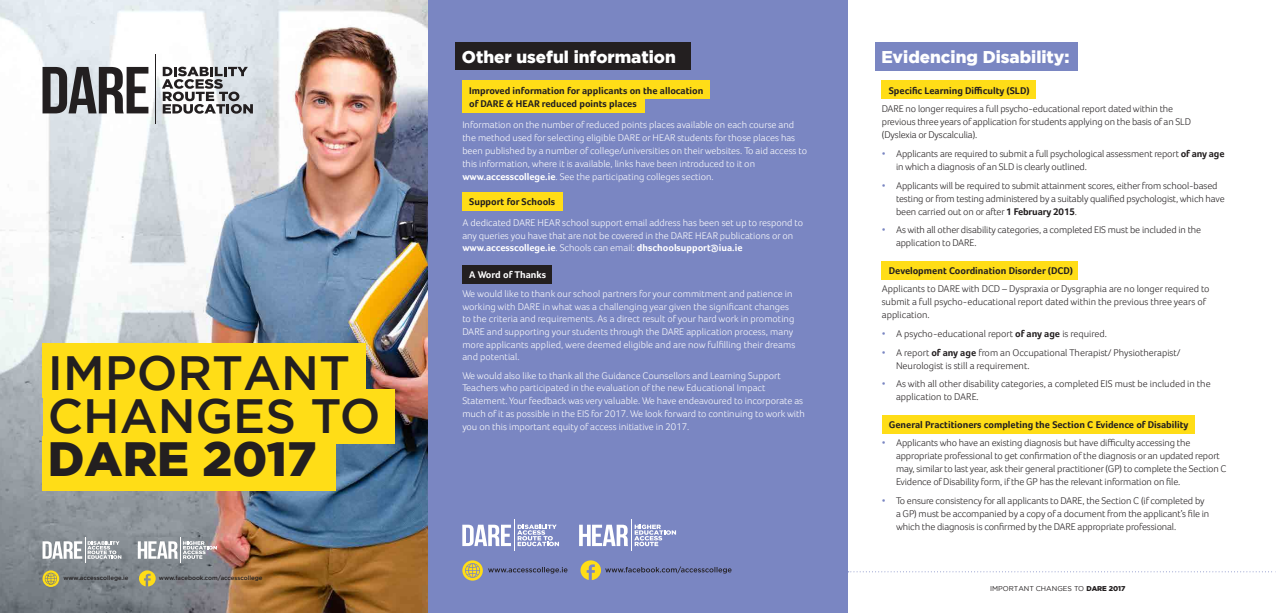
<style>
.page{position:relative;width:1276px;height:613px;background:#fff}
.page>*{position:absolute;margin:0;border:0;box-sizing:border-box;transform-origin:0 0}
.t1{font:500 48px/43.2px "Gotham";color:#231f20}
.t2{font:900 48px "Gotham";color:#231f20}
.t3{font:900 17px "Gotham";color:#fff}
.t4{font:300 10px/13px "Foco";letter-spacing:-.01em;color:#231f20}
.t5{font:300 10px/12.7px "Foco";color:#fff}
.t6{font:700 10px/13px "Foco";color:#231f20}
.t7{font:700 10px "Foco";color:#fff}
.t8{font:7px "Gotham";color:#231f20}
.t9{font:500 6px "Gotham";color:#231f20}
.s1{font-weight:700}
.s2{color:#7a86c2}
.s3{font-weight:900}
</style>
<div class="page">
<img style="left:0;top:0;width:428px;height:612px">
<svg style="left:162px;top:67px;width:91px;height:47px"></svg>
<svg style="left:43px;top:67px;width:105px;height:46px;background:#717072"></svg>
<hr style="left:155px;top:54px;width:1px;height:70px;background:#231f20">
<svg style="left:138px;top:536px;width:79px;height:26px"></svg>
<svg style="left:43px;top:536px;width:78px;height:26px"></svg>
<svg style="left:139px;top:570px;width:17px;height:16px"></svg>
<svg style="left:43px;top:570px;width:16px;height:16px"></svg>
<div style="left:43px;top:343px;width:322px;height:55px;background:#ffdd17"></div>
<div style="left:43px;top:389px;width:351px;height:55px;background:#ffdd17"></div>
<div style="left:43px;top:436px;width:293px;height:54px;background:#ffdd17"></div>
<div style="left:428px;top:0;width:420px;height:612px;background:#7a86c2"></div>
<div style="left:874px;top:43px;width:203px;height:28px;background:#7a86c2"></div>
<div style="left:882px;top:81px;width:154px;height:18px;background:#ffdd17"></div>
<div style="left:882px;top:261px;width:196px;height:18px;background:#ffdd17"></div>
<div style="left:882px;top:415px;width:312px;height:18px;background:#ffdd17"></div>
<svg style="left:848px;top:571px;width:428px;height:1px"></svg>
<div style="left:455px;top:43px;width:235px;height:27px;background:#231f20"></div>
<div style="left:462px;top:81px;width:248px;height:18px;background:#ffdd17"></div>
<div style="left:462px;top:94px;width:183px;height:18px;background:#ffdd17"></div>
<div style="left:462px;top:265px;width:90px;height:19px;background:#231f20"></div>
<div style="left:462px;top:192px;width:100px;height:19px;background:#ffdd17"></div>
<svg style="left:634px;top:524px;width:42px;height:22px"></svg>
<svg style="left:579px;top:524px;width:49px;height:21px"></svg>
<hr style="left:631px;top:518px;width:1px;height:32px;background:#fff">
<svg style="left:517px;top:524px;width:42px;height:22px"></svg>
<svg style="left:462px;top:524px;width:49px;height:21px"></svg>
<hr style="left:514px;top:518px;width:1px;height:32px;background:#fff">
<svg style="left:462px;top:560px;width:269px;height:20px"></svg>
<h1 class="t1" style="left:48px;top:350px;width:334px">IMPORTANT<br>CHANGES TO</h1>
<h1 class="t2" style="left:48px;top:426px;width:270px">DARE 2017</h1>
<p class="t9" style="left:63px;top:573px;width:67px">www.accesscollege.ie</p>
<p class="t9" style="left:159px;top:573px;width:105px">www.facebook.com/accesscollege</p>
<h2 class="t3" style="left:462px;top:45px;width:215px">Other useful information</h2>
<p class="t6" style="left:469px;top:84px;width:236px">Improved information for applicants on the allocation of DARE &amp; HEAR reduced points places</p>
<p class="t5" style="left:462px;top:118px;width:346px;line-height:13px">Information on the number of reduced points places available on each course and the method used for selecting eligible DARE or HEAR students for those places has been published by a number of college/universities on their websites. To aid access to this information, where it is available, links have been introduced to it on <span class="s1">www.accesscollege.ie</span>. See the participating colleges section.</p>
<p class="t6" style="left:469px;top:194px;width:87px">Support for Schools</p>
<p class="t5" style="left:462px;top:216px;width:342px">A dedicated DARE HEAR school support email address has been set up to respond to any queries you have that are not be covered in the DARE HEAR publications or on <span class="s1">www.accesscollege.ie</span>. Schools can email: <span class="s1">dhschoolsupport@iua.ie</span></p>
<p class="t7" style="left:469px;top:269px;width:78px">A Word of Thanks</p>
<p class="t5" style="left:462px;top:287px;width:335px">We would like to thank our school partners for your commitment and patience in working with DARE in what was a challenging year given the significant changes to the criteria and requirements. As a direct result of your hard work in promoting DARE and supporting your students through the DARE application process, many more applicants applied, were deemed eligible and are now fulfilling their dreams and potential.</p>
<p class="t5" style="left:462px;top:369px;width:344px">We would also like to thank all the Guidance Counsellors and Learning Support Teachers who participated in the evaluation of the new Educational Impact Statement. Your feedback was very valuable. We have endeavoured to incorporate as much of it as possible in the EIS for 2017. We look forward to continuing to work with you on this important equity of access initiative in 2017.</p>
<h2 class="t3" style="left:881px;top:45px;width:190px">Evidencing Disability:</h2>
<p class="t6" style="left:888px;top:84px;width:142px">Specific Learning Difficulty (SLD)</p>
<p class="t4" style="left:882px;top:102px;width:311px">DARE no longer requires a full psycho-educational report dated within the previous three years of application for students applying on the basis of an SLD (Dyslexia or Dyscalculia).</p>
<p class="t4" style="left:896px;top:147px;width:330px;text-indent:-14px"><span class="s2">•</span> Applicants are required to submit a full psychological assessment report <span class="s1">of any age </span>in which a diagnosis of an SLD is clearly outlined.</p>
<p class="t4" style="left:896px;top:179px;width:330px;text-indent:-14px"><span class="s2">•</span> Applicants will be required to submit attainment scores, either from school-based testing or from testing administered by a suitably qualified psychologist, which have been carried out on or after <span class="s1">1 February 2015</span>.</p>
<p class="t4" style="left:896px;top:223px;width:307px;text-indent:-14px"><span class="s2">•</span> As with all other disability categories, a completed EIS must be included in the application to DARE.</p>
<p class="t6" style="left:888px;top:263px;width:186px">Development Coordination Disorder (DCD)</p>
<p class="t4" style="left:882px;top:282px;width:329px">Applicants to DARE with DCD – Dyspraxia or Dysgraphia are no longer required to submit a full psycho-educational report dated within the previous three years of application.</p>
<p class="t4" style="left:882px;top:327px;width:226px"><span class="s2">•</span> A psycho-educational report <span class="s1">of any age</span> is required.</p>
<p class="t4" style="left:896px;top:345px;width:286px;text-indent:-14px"><span class="s2">•</span> A report <span class="s1">of any age</span> from an Occupational Therapist/ Physiotherapist/<br>Neurologist is still a requirement.</p>
<p class="t4" style="left:896px;top:377px;width:316px;text-indent:-14px"><span class="s2">•</span> As with all other disability categories, a completed EIS must be included in the application to DARE.</p>
<p class="t6" style="left:888px;top:417px;width:301px">General Practitioners completing the Section C Evidence of Disability</p>
<p class="t4" style="left:896px;top:436px;width:332px;text-indent:-14px"><span class="s2">•</span> Applicants who have an existing diagnosis but have difficulty accessing the appropriate professional to get confirmation of the diagnosis or an updated report may, similar to last year, ask their general practitioner (GP) to complete the Section C Evidence of Disability form, if the GP has the relevant information on file.</p>
<p class="t4" style="left:896px;top:494px;width:315px;text-indent:-14px"><span class="s2">•</span> To ensure consistency for all applicants to DARE, the Section C (if completed by a GP) must be accompanied by a copy of a document from the applicant’s file in which the diagnosis is confirmed by the DARE appropriate professional.</p>
<p class="t8" style="left:990px;top:583px;width:137px">IMPORTANT CHANGES TO <span class="s3">DARE 2017</span></p>
</div>
